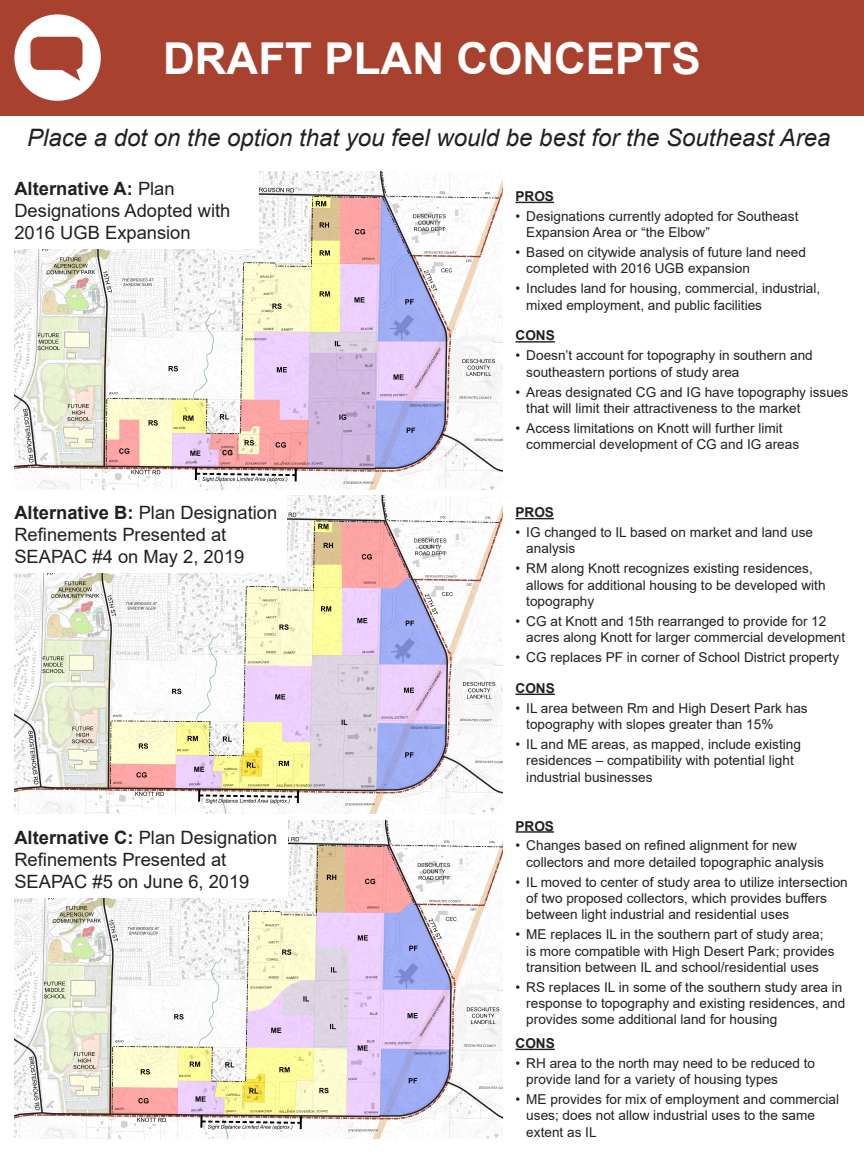
<style>
.page{position:relative;width:864px;height:1152px;background:#fff}
.page>*{position:absolute;margin:0;border:0;box-sizing:border-box;transform-origin:0 0}
.t1{font:700 44px "Arial";color:#fff}
.t2{font:italic 24px "Arial";color:#231f20}
.t3{font:18.32px/22px "Arial";color:#231f20}
.t4{font:13.6px/16.3px "Arial";color:#231f20}
.t5{font:700 13.6px "Arial";color:#231f20}
.s1{font-weight:700}
</style>
<div class="page">
<div style="left:0;top:0;width:864px;height:115px;background:#a8422f"></div>
<img style="left:14px;top:172px;width:489px;height:317px">
<img style="left:14px;top:496px;width:489px;height:317px">
<img style="left:14px;top:821px;width:489px;height:317px">
<svg style="left:14px;top:14px;width:87px;height:87px"></svg>
<div style="left:14px;top:172px;width:245px;height:77px;background:#fff"></div>
<div style="left:14px;top:496px;width:273px;height:77px;background:#fff"></div>
<div style="left:14px;top:820px;width:274px;height:77px;background:#fff"></div>
<hr style="left:516px;top:202px;width:38px;height:1px;background:#231f20">
<hr style="left:516px;top:341px;width:39px;height:2px;background:#231f20">
<hr style="left:516px;top:518px;width:38px;height:1px;background:#231f20">
<hr style="left:516px;top:694px;width:39px;height:1px;background:#231f20">
<hr style="left:516px;top:831px;width:38px;height:2px;background:#231f20">
<hr style="left:516px;top:1049px;width:39px;height:1px;background:#231f20">
<p class="t1" style="left:163px;top:27px;width:539px">DRAFT PLAN CONCEPTS</p>
<p class="t2" style="left:27px;top:122px;width:805px">Place a dot on the option that you feel would be best for the Southeast Area</p>
<p class="t3" style="left:14px;top:177px;width:218px"><span class="s1">Alternative A:</span> Plan<br>Designations Adopted with<br>2016 UGB Expansion</p>
<p class="t3" style="left:14px;top:501px;width:264px"><span class="s1">Alternative B:</span> Plan Designation<br>Refinements Presented at<br>SEAPAC #4 on May 2, 2019</p>
<p class="t3" style="left:14px;top:826px;width:264px"><span class="s1">Alternative C:</span> Plan Designation<br>Refinements Presented at<br>SEAPAC #5 on June 6, 2019</p>
<p class="t5" style="left:516px;top:187px;width:40px">PROS</p>
<p class="t4" style="left:526px;top:208px;width:274px;text-indent:-11px">• Designations currently adopted for Southeast<br>Expansion Area or “the Elbow”</p>
<p class="t4" style="left:526px;top:244px;width:281px;text-indent:-11px">• Based on citywide analysis of future land need completed with 2016 UGB expansion</p>
<p class="t4" style="left:526px;top:280px;width:296px;text-indent:-11px">• Includes land for housing, commercial, industrial, mixed employment, and public facilities</p>
<p class="t5" style="left:516px;top:326px;width:41px">CONS</p>
<p class="t4" style="left:526px;top:347px;width:288px;text-indent:-11px">• Doesn’t account for topography in southern and southeastern portions of study area</p>
<p class="t4" style="left:526px;top:384px;width:324px;text-indent:-11px">• Areas designated CG and IG have topography issues that will limit their attractiveness to the market</p>
<p class="t4" style="left:526px;top:420px;width:274px;text-indent:-11px">• Access limitations on Knott will further limit commercial development of CG and IG areas</p>
<p class="t5" style="left:516px;top:503px;width:40px">PROS</p>
<p class="t4" style="left:526px;top:524px;width:288px;text-indent:-11px">• IG changed to IL based on market and land use analysis</p>
<p class="t4" style="left:526px;top:560px;width:301px;text-indent:-11px">• RM along Knott recognizes existing residences, allows for additional housing to be developed with topography</p>
<p class="t4" style="left:526px;top:613px;width:320px;text-indent:-11px">• CG at Knott and 15th rearranged to provide for 12 acres along Knott for larger commercial development</p>
<p class="t4" style="left:516px;top:649px;width:325px">• CG replaces PF in corner of School District property</p>
<p class="t5" style="left:516px;top:679px;width:41px">CONS</p>
<p class="t4" style="left:526px;top:700px;width:283px;text-indent:-11px">• IL area between Rm and High Desert Park has topography with slopes greater than 15%</p>
<p class="t4" style="left:526px;top:736px;width:276px;text-indent:-11px">• IL and ME areas, as mapped, include existing residences – compatibility with potential light industrial businesses</p>
<p class="t5" style="left:516px;top:816px;width:40px">PROS</p>
<p class="t4" style="left:526px;top:837px;width:299px;text-indent:-11px">• Changes based on refined alignment for new collectors and more detailed topographic analysis</p>
<p class="t4" style="left:526px;top:874px;width:323px;text-indent:-11px">• IL moved to center of study area to utilize intersection of two proposed collectors, which provides buffers between light industrial and residential uses</p>
<p class="t4" style="left:526px;top:926px;width:310px;text-indent:-11px">• ME replaces IL in the southern part of study area; is more compatible with High Desert Park; provides transition between IL and school/residential uses</p>
<p class="t4" style="left:526px;top:979px;width:321px;text-indent:-11px">• RS replaces IL in some of the southern study area in response to topography and existing residences, and provides some additional land for housing</p>
<p class="t5" style="left:516px;top:1034px;width:41px">CONS</p>
<p class="t4" style="left:526px;top:1055px;width:290px;text-indent:-11px">• RH area to the north may need to be reduced to provide land for a variety of housing types</p>
<p class="t4" style="left:526px;top:1091px;width:314px;text-indent:-11px">• ME provides for mix of employment and commercial uses; does not allow industrial uses to the same extent as IL</p>
</div>
